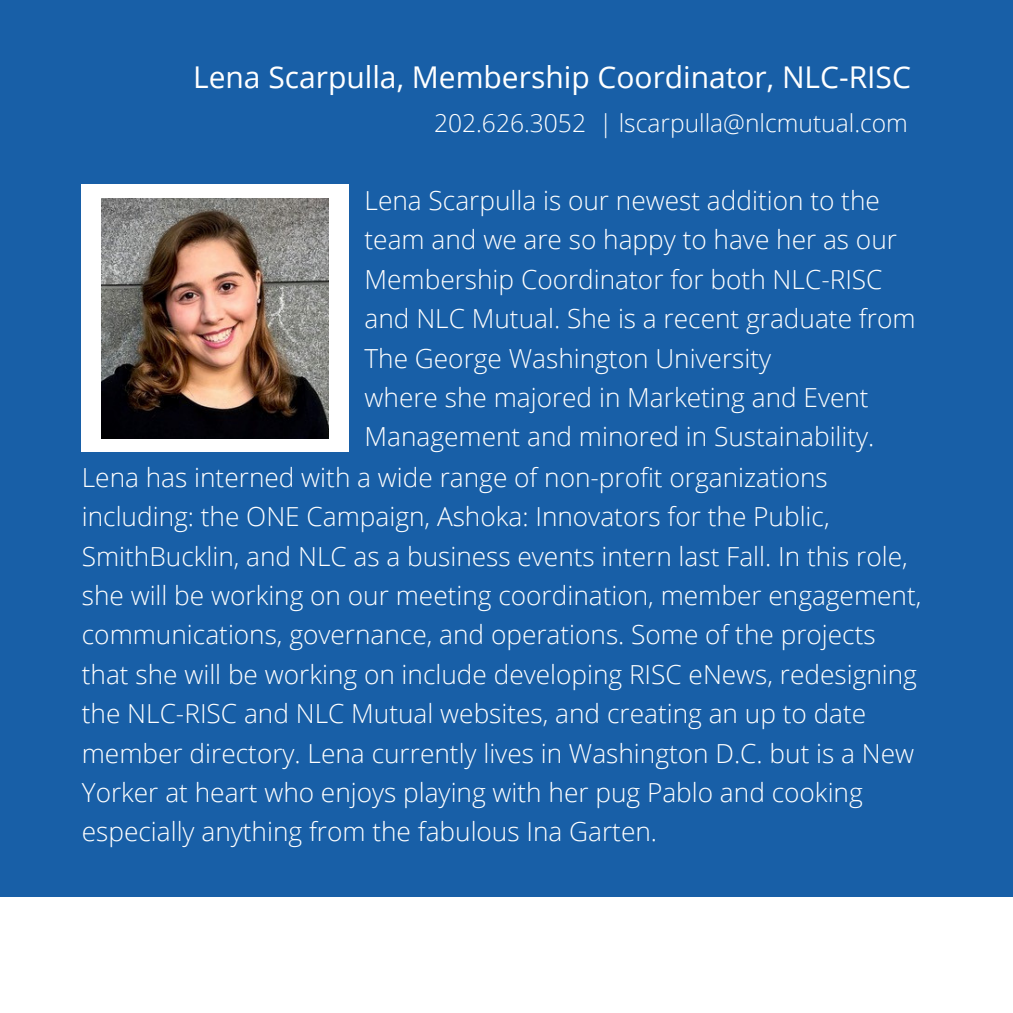
<style>
.page{position:relative;width:1013px;height:1013px;background:#fff}
.page>*{position:absolute;margin:0;border:0;box-sizing:border-box;transform-origin:0 0}
.t1{font:30px "Open Sans";color:#fff}
.t2{font:300 26.25px/39.4px "Open Sans";color:#fff}
.t3{font:300 24.62px "Open Sans";color:#fff}
</style>
<div class="page">
<div style="left:0;top:0;width:1012px;height:1012px;background:#185fa7"></div>
<div style="left:82px;top:184px;width:267px;height:268px;background:#fff"></div>
<div style="left:0;top:897px;width:1012px;height:115px;background:#fff"></div>
<img style="left:101px;top:198px;width:227px;height:240px">
<p class="t1" style="left:193px;top:56px;width:719px">Lena Scarpulla, Membership Coordinator, NLC-RISC</p>
<p class="t3" style="left:434px;top:105px;width:475px">202.626.3052 | lscarpulla@nlcmutual.com</p>
<p class="t2" style="left:364px;top:180px;width:552px">Lena Scarpulla is our newest addition to the team and we are so happy to have her as our Membership Coordinator for both NLC-RISC and NLC Mutual. She is a recent graduate from The George Washington University<br>where she majored in Marketing and Event Management and minored in Sustainability.</p>
<p class="t2" style="left:82px;top:457px;width:841px">Lena has interned with a wide range of non-profit organizations including: the ONE Campaign, Ashoka: Innovators for the Public, SmithBucklin, and NLC as a business events intern last Fall. In this role, she will be working on our meeting coordination, member engagement, communications, governance, and operations. Some of the projects that she will be working on include developing RISC eNews, redesigning the NLC-RISC and NLC Mutual websites, and creating an up to date member directory. Lena currently lives in Washington D.C. but is a New Yorker at heart who enjoys playing with her pug Pablo and cooking especially anything from the fabulous Ina Garten.</p>
</div>
